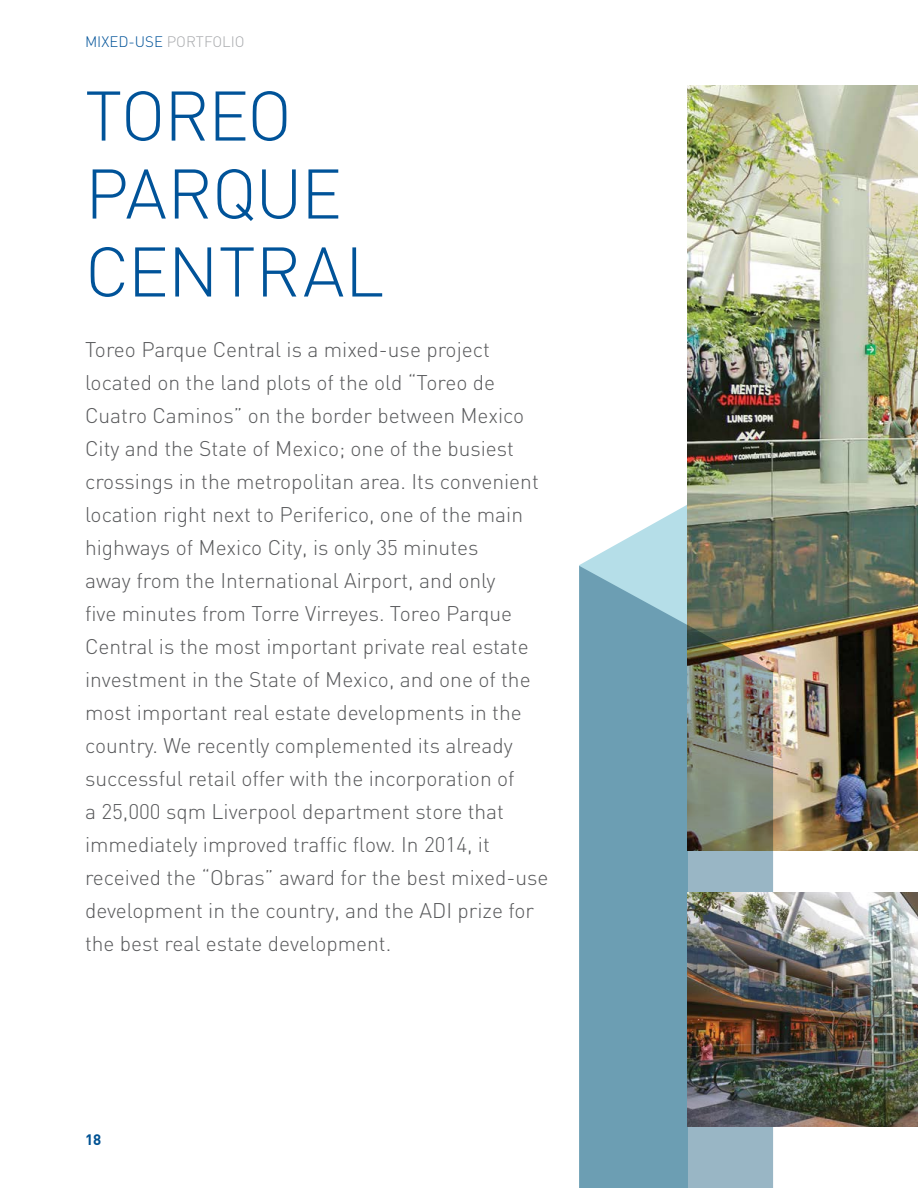
<style>
.page{position:relative;width:918px;height:1188px;background:#fff}
.page>*{position:absolute;margin:0;border:0;box-sizing:border-box;transform-origin:0 0}
.t1{font:300 69px/78px "DIN";letter-spacing:-.02em;color:#005399}
.t2{font:300 21px/33px "DIN";color:#58595b}
.t3{font:300 15px "DIN";color:#005399}
.t4{font:700 15px "DIN";color:#005293}
.s1{color:#a7a9ac}
</style>
<div class="page">
<svg style="left:579px;top:504px;width:109px;height:62px"></svg>
<img style="left:688px;top:85px;width:230px;height:765px">
<svg style="left:579px;top:566px;width:194px;height:622px;fill:#6c9eb3"></svg>
<img style="left:688px;top:893px;width:230px;height:233px">
<p class="t3" style="left:85px;top:32px;width:161px">MIXED-USE <span class="s1">PORTFOLIO</span></p>
<h1 class="t1" style="left:85px;top:76px;width:301px">TOREO<br>PARQUE<br>CENTRAL</h1>
<p class="t2" style="left:85px;top:333px;width:465px">Toreo Parque Central is a mixed-use project located on the land plots of the old “Toreo de Cuatro Caminos” on the border between Mexico City and the State of Mexico; one of the busiest crossings in the metropolitan area. Its convenient location right next to Periferico, one of the main highways of Mexico City, is only 35 minutes<br>away from the International Airport, and only<br>five minutes from Torre Virreyes. Toreo Parque Central is the most important private real estate investment in the State of Mexico, and one of the most important real estate developments in the country. We recently complemented its already successful retail offer with the incorporation of<br>a 25,000 sqm Liverpool department store that immediately improved traffic flow. In 2014, it received the “Obras” award for the best mixed-use development in the country, and the ADI prize for the best real estate development.</p>
<p class="t4" style="left:85px;top:1130px;width:18px">18</p>
</div>
